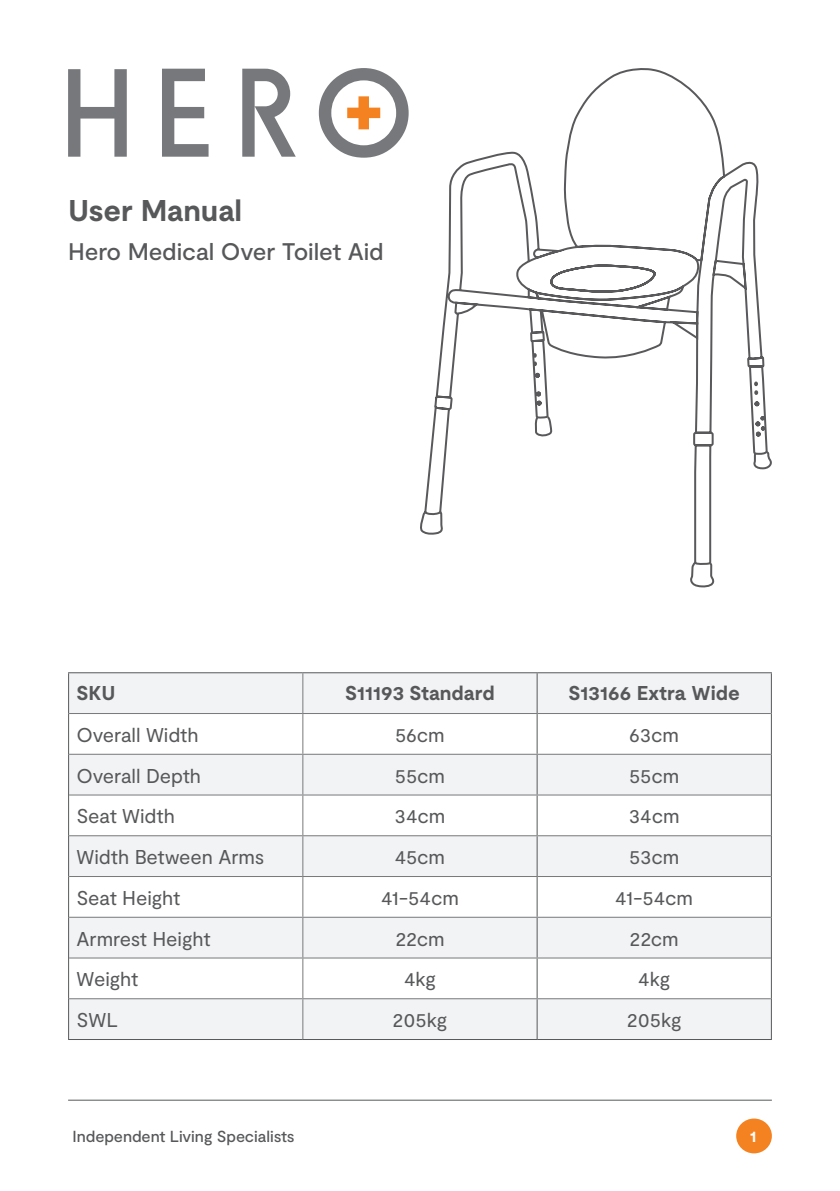
<style>
.page{position:relative;width:840px;height:1191px;background:#fff}
.page>*{position:absolute;margin:0;border:0;box-sizing:border-box;transform-origin:0 0}
.t1{font:700 30px "Moderat";letter-spacing:-.005em;color:#57585a}
.t2{font:500 24px "Moderat";letter-spacing:-.005em;color:#57585a}
.t3{font:20px "Moderat";letter-spacing:-.005em;color:#57585a}
.t4{font:700 20px "Moderat";letter-spacing:-.005em;color:#57585a}
.t5{font:500 16px "Moderat";letter-spacing:-.005em;color:#57585a}
.t6{font:700 16px "Moderat";color:#fff}
</style>
<div class="page">
<hr style="left:68px;top:1099px;width:703px;height:1px;background:#57585a">
<div style="left:735px;top:1118px;width:36px;height:35px;background:#f58220;border-radius:50%"></div>
<svg style="left:69px;top:673px;width:701px;height:366px;fill:#f2f3f4"></svg>
<hr style="left:68px;top:672px;width:235px;height:1px;background:#57585a">
<hr style="left:68px;top:673px;width:1px;height:40px;background:#57585a">
<hr style="left:303px;top:672px;width:234px;height:1px;background:#57585a">
<hr style="left:537px;top:672px;width:234px;height:1px;background:#57585a">
<hr style="left:536px;top:673px;width:1px;height:40px;background:#57585a">
<hr style="left:770px;top:673px;width:1px;height:40px;background:#57585a">
<hr style="left:68px;top:713px;width:1px;height:41px;background:#57585a">
<hr style="left:536px;top:714px;width:1px;height:39px;background:#57585a">
<hr style="left:770px;top:713px;width:1px;height:41px;background:#57585a">
<hr style="left:68px;top:754px;width:1px;height:41px;background:#57585a">
<hr style="left:536px;top:754px;width:1px;height:40px;background:#57585a">
<hr style="left:770px;top:754px;width:1px;height:41px;background:#57585a">
<hr style="left:68px;top:795px;width:1px;height:40px;background:#57585a">
<hr style="left:536px;top:795px;width:1px;height:40px;background:#57585a">
<hr style="left:770px;top:795px;width:1px;height:40px;background:#57585a">
<hr style="left:68px;top:835px;width:1px;height:41px;background:#57585a">
<hr style="left:536px;top:836px;width:1px;height:40px;background:#57585a">
<hr style="left:770px;top:835px;width:1px;height:41px;background:#57585a">
<hr style="left:68px;top:876px;width:1px;height:41px;background:#57585a">
<hr style="left:536px;top:877px;width:1px;height:39px;background:#57585a">
<hr style="left:770px;top:876px;width:1px;height:41px;background:#57585a">
<hr style="left:68px;top:917px;width:1px;height:41px;background:#57585a">
<hr style="left:536px;top:917px;width:1px;height:40px;background:#57585a">
<hr style="left:770px;top:917px;width:1px;height:41px;background:#57585a">
<hr style="left:68px;top:958px;width:1px;height:40px;background:#57585a">
<hr style="left:536px;top:958px;width:1px;height:40px;background:#57585a">
<hr style="left:770px;top:958px;width:1px;height:40px;background:#57585a">
<hr style="left:68px;top:998px;width:1px;height:41px;background:#57585a">
<hr style="left:536px;top:999px;width:1px;height:40px;background:#57585a">
<hr style="left:770px;top:998px;width:1px;height:41px;background:#57585a">
<hr style="left:68px;top:1039px;width:235px;height:1px;background:#57585a">
<hr style="left:303px;top:1039px;width:234px;height:1px;background:#57585a">
<hr style="left:537px;top:1039px;width:234px;height:1px;background:#57585a">
<hr style="left:302px;top:673px;width:1px;height:40px;background:#78797a">
<hr style="left:69px;top:713px;width:234px;height:1px;background:#78797a">
<hr style="left:303px;top:713px;width:234px;height:1px;background:#78797a">
<hr style="left:302px;top:714px;width:1px;height:39px;background:#78797a">
<hr style="left:537px;top:713px;width:233px;height:1px;background:#78797a">
<hr style="left:69px;top:753px;width:234px;height:1px;background:#78797a">
<hr style="left:303px;top:753px;width:234px;height:1px;background:#78797a">
<hr style="left:302px;top:754px;width:1px;height:40px;background:#78797a">
<hr style="left:537px;top:753px;width:233px;height:1px;background:#78797a">
<hr style="left:69px;top:794px;width:234px;height:1px;background:#78797a">
<hr style="left:303px;top:794px;width:234px;height:1px;background:#78797a">
<hr style="left:302px;top:795px;width:1px;height:40px;background:#78797a">
<hr style="left:537px;top:794px;width:233px;height:1px;background:#78797a">
<hr style="left:69px;top:835px;width:234px;height:1px;background:#78797a">
<hr style="left:303px;top:835px;width:234px;height:1px;background:#78797a">
<hr style="left:302px;top:836px;width:1px;height:40px;background:#78797a">
<hr style="left:537px;top:835px;width:233px;height:1px;background:#78797a">
<hr style="left:69px;top:876px;width:234px;height:1px;background:#78797a">
<hr style="left:303px;top:876px;width:234px;height:1px;background:#78797a">
<hr style="left:302px;top:877px;width:1px;height:39px;background:#78797a">
<hr style="left:537px;top:876px;width:233px;height:1px;background:#78797a">
<hr style="left:69px;top:916px;width:234px;height:1px;background:#78797a">
<hr style="left:303px;top:916px;width:234px;height:1px;background:#78797a">
<hr style="left:302px;top:917px;width:1px;height:40px;background:#78797a">
<hr style="left:537px;top:916px;width:233px;height:1px;background:#78797a">
<hr style="left:69px;top:957px;width:234px;height:1px;background:#78797a">
<hr style="left:303px;top:957px;width:234px;height:1px;background:#78797a">
<hr style="left:302px;top:958px;width:1px;height:40px;background:#78797a">
<hr style="left:537px;top:957px;width:233px;height:1px;background:#78797a">
<hr style="left:69px;top:998px;width:234px;height:1px;background:#78797a">
<hr style="left:303px;top:998px;width:234px;height:1px;background:#78797a">
<hr style="left:302px;top:999px;width:1px;height:40px;background:#78797a">
<hr style="left:537px;top:998px;width:233px;height:1px;background:#78797a">
<svg style="left:68px;top:69px;width:59px;height:88px"></svg>
<svg style="left:162px;top:69px;width:46px;height:88px"></svg>
<svg style="left:242px;top:69px;width:53px;height:88px"></svg>
<svg style="left:318px;top:68px;width:90px;height:90px"></svg>
<svg style="left:420px;top:68px;width:348px;height:467px"></svg>
<svg style="left:532px;top:353px;width:4px;height:13px"></svg>
<svg style="left:533px;top:414px;width:181px;height:174px"></svg>
<svg style="left:753px;top:381px;width:4px;height:14px"></svg>
<svg style="left:756px;top:417px;width:8px;height:19px"></svg>
<svg style="left:751px;top:449px;width:21px;height:22px"></svg>
<p class="t1" style="left:68px;top:187px;width:175px">User Manual</p>
<p class="t2" style="left:68px;top:237px;width:317px">Hero Medical Over Toilet Aid</p>
<p class="t4" style="left:77px;top:678px;width:40px">SKU</p>
<p class="t4" style="left:345px;top:678px;width:151px">S11193 Standard</p>
<p class="t4" style="left:568px;top:678px;width:173px">S13166 Extra Wide</p>
<p class="t3" style="left:77px;top:723px;width:124px">Overall Width</p>
<p class="t3" style="left:395px;top:723px;width:51px">56cm</p>
<p class="t3" style="left:629px;top:723px;width:51px">63cm</p>
<p class="t3" style="left:77px;top:764px;width:126px">Overall Depth</p>
<p class="t3" style="left:394px;top:764px;width:52px">55cm</p>
<p class="t3" style="left:628px;top:764px;width:52px">55cm</p>
<p class="t3" style="left:77px;top:804px;width:100px">Seat Width</p>
<p class="t3" style="left:394px;top:804px;width:52px">34cm</p>
<p class="t3" style="left:628px;top:804px;width:52px">34cm</p>
<p class="t3" style="left:77px;top:845px;width:189px">Width Between Arms</p>
<p class="t3" style="left:394px;top:845px;width:52px">45cm</p>
<p class="t3" style="left:628px;top:845px;width:52px">53cm</p>
<p class="t3" style="left:77px;top:886px;width:105px">Seat Height</p>
<p class="t3" style="left:381px;top:886px;width:79px">41-54cm</p>
<p class="t3" style="left:615px;top:886px;width:79px">41-54cm</p>
<p class="t3" style="left:77px;top:927px;width:135px">Armrest Height</p>
<p class="t3" style="left:395px;top:927px;width:51px">22cm</p>
<p class="t3" style="left:629px;top:927px;width:51px">22cm</p>
<p class="t3" style="left:77px;top:967px;width:63px">Weight</p>
<p class="t3" style="left:404px;top:967px;width:33px">4kg</p>
<p class="t3" style="left:638px;top:967px;width:33px">4kg</p>
<p class="t3" style="left:77px;top:1008px;width:43px">SWL</p>
<p class="t3" style="left:392px;top:1008px;width:56px">205kg</p>
<p class="t3" style="left:626px;top:1008px;width:56px">205kg</p>
<p class="t5" style="left:72px;top:1127px;width:224px">Independent Living Specialists</p>
<p class="t6" style="left:749px;top:1124px;width:8px">1</p>
</div>
